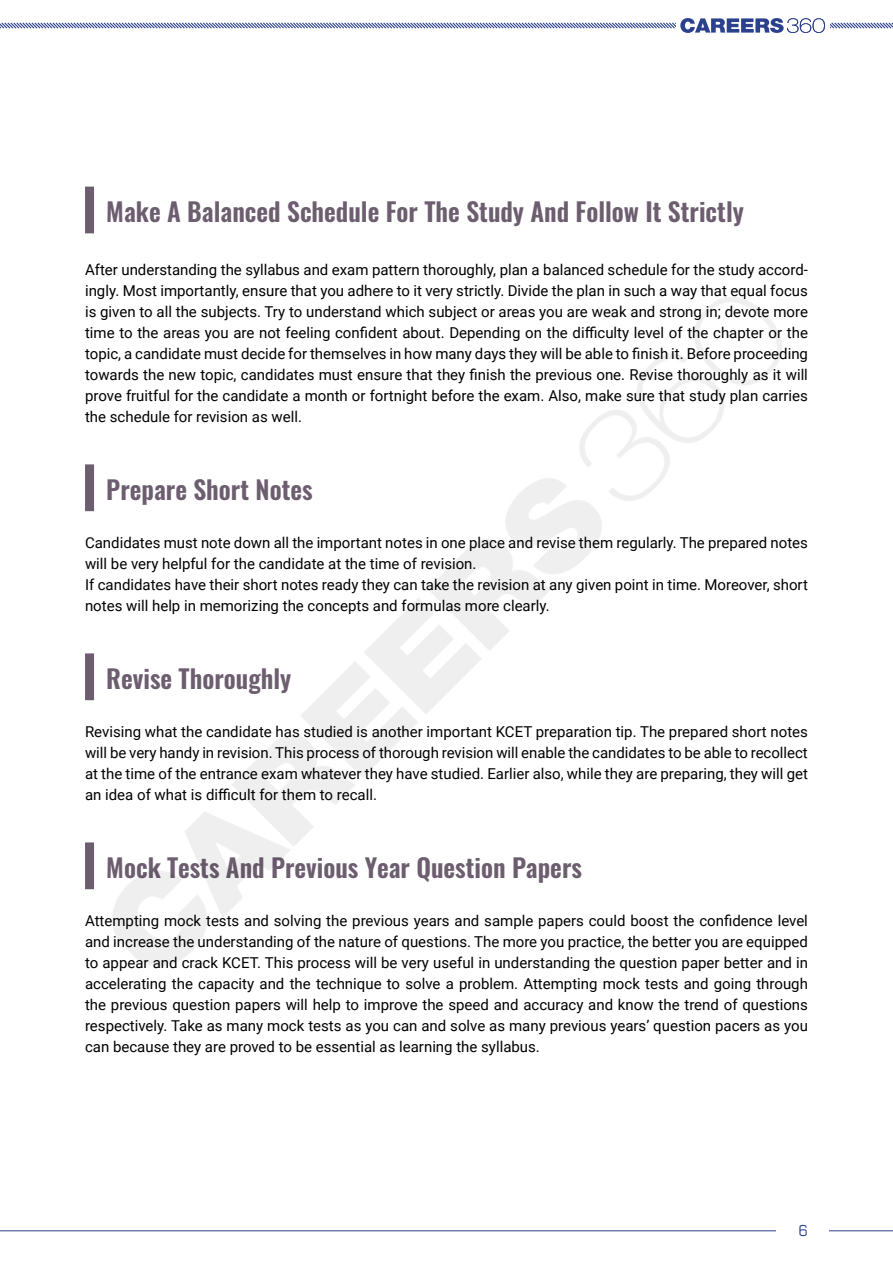
<style>
.page{position:relative;width:893px;height:1263px;background:#fff}
.page>*{position:absolute;margin:0;border:0;box-sizing:border-box;transform-origin:0 0}
.t1{font:600 25.5px "Oswald";color:#6c5d6f}
.t2{font:16.5px "Eurostile";color:#2c418d;scale:.9 1}
.t3{font:15px/21px "Roboto";color:#000;text-align:justify}
</style>
<div class="page">
<svg style="left:0;top:18px;width:893px;height:15px"></svg>
<hr style="left:0;top:1230px;width:893px;height:1px;background:#2c418d">
<div style="left:776px;top:1220px;width:53px;height:21px;background:#fff"></div>
<div style="left:85px;top:187px;width:9px;height:46px;background:#6c5d6f"></div>
<div style="left:85px;top:464px;width:9px;height:47px;background:#6c5d6f"></div>
<div style="left:85px;top:653px;width:9px;height:47px;background:#6c5d6f"></div>
<div style="left:85px;top:842px;width:9px;height:47px;background:#6c5d6f"></div>
<h1 class="t1" style="left:106px;top:198px;width:639px">Make A Balanced Schedule For The Study And Follow It Strictly</h1>
<p class="t3" style="left:85px;top:259px;width:724px">After understanding the syllabus and exam pattern thoroughly, plan a balanced schedule for the study accord&shy;ingly. Most importantly, ensure that you adhere to it very strictly. Divide the plan in such a way that equal focus is given to all the subjects. Try to understand which subject or areas you are weak and strong in; devote more time to the areas you are not feeling confident about. Depending on the difficulty level of the chapter or the topic, a candidate must decide for themselves in how many days they will be able to finish it. Before proceeding towards the new topic, candidates must ensure that they finish the previous one. Revise thoroughly as it will prove fruitful for the candidate a month or fortnight before the exam. Also, make sure that study plan carries the schedule for revision as well.</p>
<h1 class="t1" style="left:106px;top:476px;width:208px">Prepare Short Notes</h1>
<p class="t3" style="left:85px;top:532px;width:724px;text-align:left">Candidates must note down all the important notes in one place and revise them regularly. The prepared notes will be very helpful for the candidate at the time of revision.<br>If candidates have their short notes ready they can take the revision at any given point in time. Moreover, short notes will help in memorizing the concepts and formulas more clearly.</p>
<h1 class="t1" style="left:106px;top:665px;width:187px">Revise Thoroughly</h1>
<p class="t3" style="left:85px;top:721px;width:724px">Revising what the candidate has studied is another important KCET preparation tip. The prepared short notes will be very handy in revision. This process of thorough revision will enable the candidates to be able to recollect at the time of the entrance exam whatever they have studied. Earlier also, while they are preparing, they will get an idea of what is difficult for them to recall.</p>
<h1 class="t1" style="left:106px;top:854px;width:477px">Mock Tests And Previous Year Question Papers</h1>
<p class="t3" style="left:85px;top:910px;width:724px">Attempting mock tests and solving the previous years and sample papers could boost the confidence level and increase the understanding of the nature of questions. The more you practice, the better you are equipped to appear and crack KCET. This process will be very useful in understanding the question paper better and in accelerating the capacity and the technique to solve a problem. Attempting mock tests and going through the previous question papers will help to improve the speed and accuracy and know the trend of questions respectively. Take as many mock tests as you can and solve as many previous years’ question pacers as you can because they are proved to be essential as learning the syllabus.</p>
<p class="t2" style="left:799px;top:1219px;width:12px">6</p>
</div>
